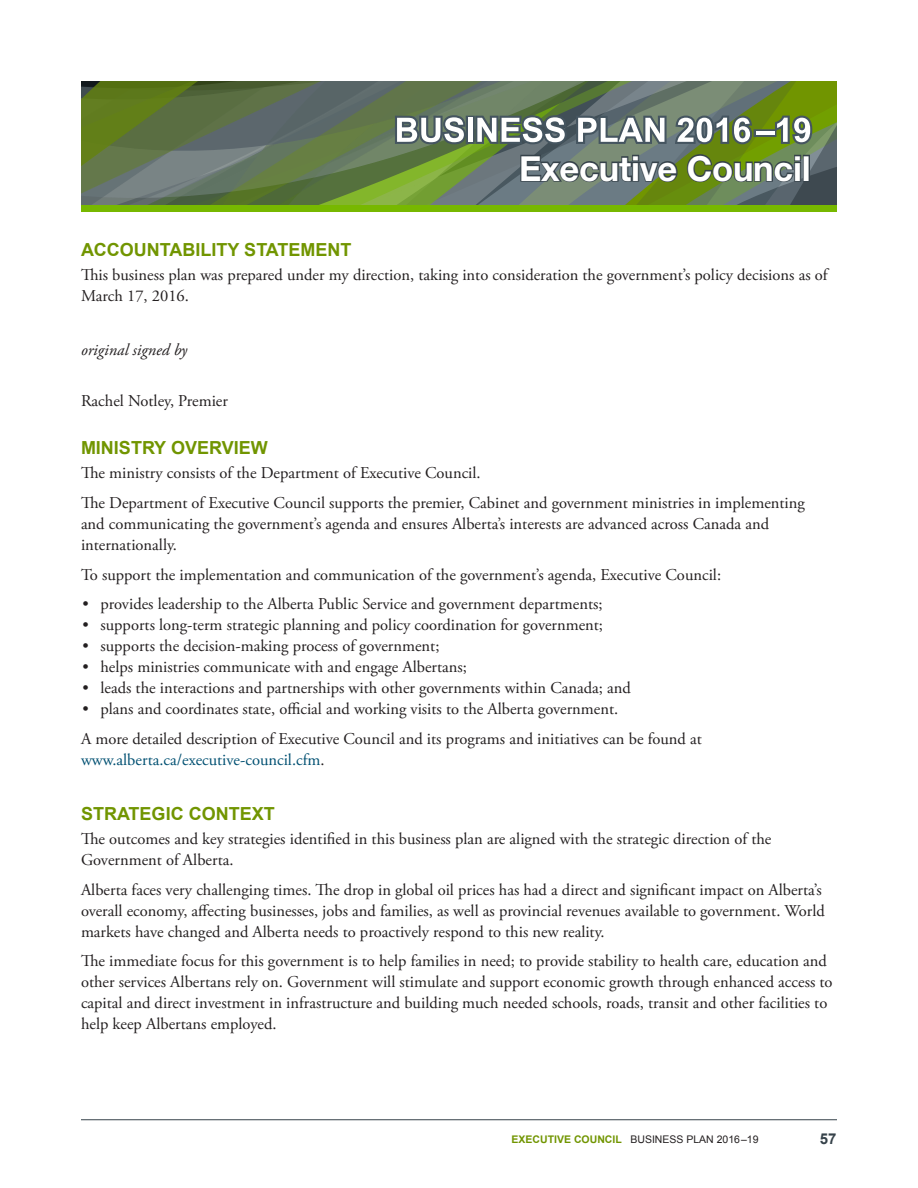
<style>
.page{position:relative;width:918px;height:1188px;background:#fff}
.page>*{position:absolute;margin:0;border:0;box-sizing:border-box;transform-origin:0 0}
.t1{font:700 34.5px "Helvetica Neue LT Std";letter-spacing:-.005em;color:#fff}
.Main_Heading{font:700 18px "Arial";color:#719500}
.paragraph_text{font:16.5px/21px "Adobe Garamond Pro";color:#231f20}
.paragraph_text__last{font:16.5px/21px "Adobe Garamond Pro";color:#231f20}
.paragraph_text_no_sp{font:16.5px "Adobe Garamond Pro";color:#231f20}
.signature_area{font:italic 16.5px "Adobe Garamond Pro";color:#231f20}
.t2{font:700 15px "Arial";color:#36424a}
.Footer_-_Ministry_Na{font:10.5px "Arial";color:#231f20}
.s1{color:#005072}
.s2{font-weight:700;color:#719500}
</style>
<div class="page">
<hr style="left:81px;top:1119px;width:756px;height:1px;background:#36424a">
<svg style="left:81px;top:81px;width:756px;height:130px"></svg>
<div style="left:803px;top:155px;width:7px;height:27px;border:2px solid #36424a"></div>
<h1 class="t1" style="left:519px;top:147px;width:293px">Executive Council</h1>
<p class="Main_Heading" style="left:81px;top:238px;width:272px">ACCOUNTABILITY STATEMENT</p>
<p class="paragraph_text" style="left:81px;top:265px;width:748px">This business plan was prepared under my direction, taking into consideration the government’s policy decisions as of<br>March 17, 2016.</p>
<p class="signature_area" style="left:81px;top:340px;width:108px">original signed by</p>
<p class="paragraph_text_no_sp" style="left:81px;top:391px;width:148px">Rachel Notley, Premier</p>
<p class="Main_Heading" style="left:81px;top:436px;width:188px">MINISTRY OVERVIEW</p>
<p class="paragraph_text" style="left:81px;top:463px;width:401px">The ministry consists of the Department of Executive Council.</p>
<p class="paragraph_text" style="left:81px;top:493px;width:725px">The Department of Executive Council supports the premier, Cabinet and government ministries in implementing and communicating the government’s agenda and ensures Alberta’s interests are advanced across Canada and internationally.</p>
<p class="paragraph_text" style="left:81px;top:565px;width:642px">To support the implementation and communication of the government’s agenda, Executive Council:</p>
<p class="paragraph_text" style="left:82px;top:594px;width:522px">• provides leadership to the Alberta Public Service and government departments;</p>
<p class="paragraph_text" style="left:82px;top:615px;width:522px">• supports long-term strategic planning and policy coordination for government;</p>
<p class="paragraph_text" style="left:82px;top:636px;width:358px">• supports the decision-making process of government;</p>
<p class="paragraph_text" style="left:82px;top:657px;width:386px">• helps ministries communicate with and engage Albertans;</p>
<p class="paragraph_text" style="left:82px;top:678px;width:550px">• leads the interactions and partnerships with other governments within Canada; and</p>
<p class="paragraph_text" style="left:82px;top:699px;width:537px">• plans and coordinates state, official and working visits to the Alberta government.</p>
<p class="paragraph_text__last" style="left:81px;top:729px;width:622px">A more detailed description of Executive Council and its programs and initiatives can be found at <span class="s1">www.alberta.ca/executive-council.cfm</span>.</p>
<p class="Main_Heading" style="left:81px;top:801px;width:195px">STRATEGIC CONTEXT</p>
<p class="paragraph_text" style="left:81px;top:829px;width:692px">The outcomes and key strategies identified in this business plan are aligned with the strategic direction of the<br>Government of Alberta.</p>
<p class="paragraph_text" style="left:81px;top:880px;width:745px">Alberta faces very challenging times. The drop in global oil prices has had a direct and significant impact on Alberta’s overall economy, affecting businesses, jobs and families, as well as provincial revenues available to government. World markets have changed and Alberta needs to proactively respond to this new reality.</p>
<p class="paragraph_text" style="left:81px;top:951px;width:753px">The immediate focus for this government is to help families in need; to provide stability to health care, education and other services Albertans rely on. Government will stimulate and support economic growth through enhanced access to capital and direct investment in infrastructure and building much needed schools, roads, transit and other facilities to help keep Albertans employed.</p>
<p class="Footer_-_Ministry_Na" style="left:512px;top:1133px;width:248px"><span class="s2">EXECUTIVE COUNCIL</span> BUSINESS PLAN 2016 –19</p>
<p class="t2" style="left:820px;top:1128px;width:18px">57</p>
</div>
